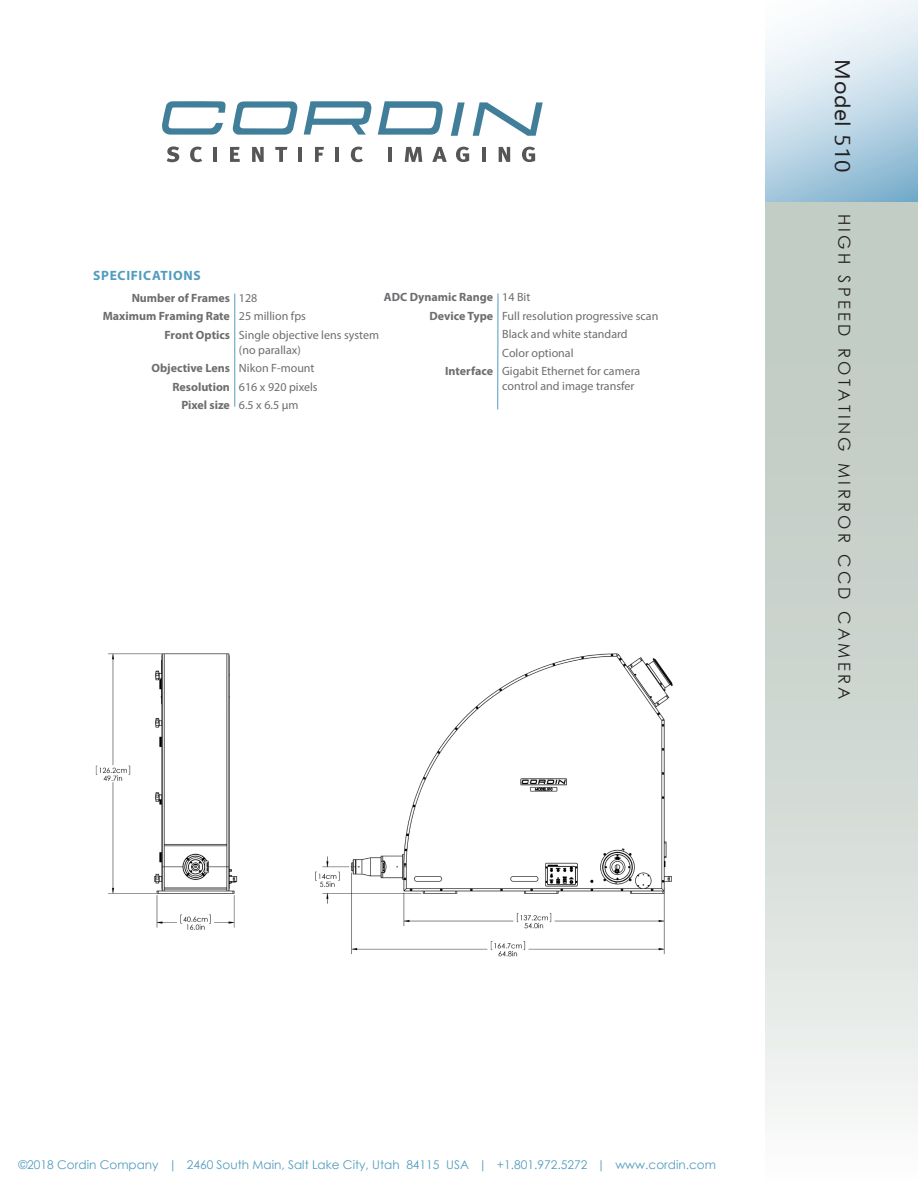
<style>
.page{position:relative;width:918px;height:1188px;background:#fff}
.page>*{position:absolute;margin:0;border:0;box-sizing:border-box;transform-origin:0 0}
.t1{font:21px "Ebrima";letter-spacing:.02em;color:#231f20;scale:1.1 1}
.t2{font:16.5px "Century Gothic";letter-spacing:.2em;color:#231f20}
.t3{font:700 13.5px "Myriad Pro";letter-spacing:.05em;color:#529cbe}
.t4{font:12px/15px "Myriad Pro";color:#6c6d70;text-align:center}
.t5{font:700 12px "Myriad Pro";color:#6c6d70}
.t6{font:12px "Century Gothic";color:#529cbe}
.s1{font-weight:400}
.s2{font-weight:700}
</style>
<div class="page">
<svg style="left:765px;top:0;width:153px;height:202px"></svg>
<div style="left:765px;top:202px;width:153px;height:986px;background:linear-gradient(to bottom,#b7c3ba,#f1f3f2)"></div>
<img style="left:95px;top:653px;width:578px;height:304px">
<hr style="left:234px;top:294px;width:1px;height:113px;background:#529cbe">
<hr style="left:497px;top:293px;width:1px;height:117px;background:#529cbe">
<svg style="left:162px;top:101px;width:64px;height:34px"></svg>
<svg style="left:232px;top:101px;width:66px;height:34px"></svg>
<svg style="left:304px;top:101px;width:68px;height:34px"></svg>
<svg style="left:378px;top:101px;width:65px;height:34px"></svg>
<svg style="left:451px;top:102px;width:14px;height:34px"></svg>
<svg style="left:473px;top:102px;width:70px;height:34px"></svg>
<svg style="left:167px;top:146px;width:12px;height:16px"></svg>
<svg style="left:190px;top:147px;width:12px;height:15px"></svg>
<hr style="left:213px;top:147px;width:4px;height:15px;background:#565755">
<svg style="left:230px;top:147px;width:10px;height:15px"></svg>
<svg style="left:252px;top:147px;width:12px;height:15px"></svg>
<svg style="left:275px;top:147px;width:12px;height:15px"></svg>
<hr style="left:298px;top:147px;width:4px;height:15px;background:#565755">
<svg style="left:315px;top:147px;width:9px;height:15px"></svg>
<hr style="left:335px;top:147px;width:4px;height:15px;background:#565755">
<svg style="left:351px;top:147px;width:12px;height:15px"></svg>
<hr style="left:389px;top:147px;width:3px;height:15px;background:#565755">
<svg style="left:405px;top:147px;width:17px;height:15px"></svg>
<svg style="left:432px;top:147px;width:15px;height:15px"></svg>
<svg style="left:456px;top:147px;width:13px;height:15px"></svg>
<hr style="left:482px;top:147px;width:4px;height:15px;background:#565755">
<svg style="left:499px;top:147px;width:11px;height:15px"></svg>
<svg style="left:522px;top:147px;width:13px;height:15px"></svg>
<p class="t3" style="left:93px;top:267px;width:109px">SPECIFICATIONS</p>
<p class="t5" style="left:132px;top:290px;width:127px">Number of Frames <span class="s1">128</span></p>
<p class="t5" style="left:103px;top:308px;width:205px">Maximum Framing Rate <span class="s1">25 million fps</span></p>
<p class="t4" style="left:165px;top:327px;width:216px"><span class="s2">Front Optics</span> Single objective lens system (no parallax)</p>
<p class="t5" style="left:152px;top:360px;width:165px">Objective Lens <span class="s1">Nikon F-mount</span></p>
<p class="t4" style="left:172px;top:379px;width:147px"><span class="s2">Resolution</span> 616 x 920 pixels</p>
<p class="t5" style="left:181px;top:397px;width:118px">Pixel size <span class="s1">6.5 x 6.5 μm</span></p>
<p class="t5" style="left:384px;top:289px;width:148px">ADC Dynamic Range <span class="s1">14 Bit</span></p>
<p class="t4" style="left:430px;top:308px;width:230px"><span class="s2">Device Type</span> Full resolution progressive scan</p>
<p class="t4" style="left:502px;top:326px;width:127px">Black and white standard</p>
<p class="t4" style="left:502px;top:345px;width:73px">Color optional</p>
<p class="t4" style="left:502px;top:364px;width:140px;text-align:left;text-indent:-57px"><span class="s2">Interface</span> Gigabit Ethernet for camera control and image transfer</p>
<p class="t1" style="left:858px;top:59px;width:104px;rotate:90deg">Model 510</p>
<p class="t2" style="left:856px;top:214px;width:487px;rotate:90deg">HIGH SPEED ROTATING MIRROR CCD CAMERA</p>
<p class="t6" style="left:18px;top:1156px;width:699px">©2018 Cordin Company | 2460 South Main, Salt Lake City, Utah 84115 USA | +1.801.972.5272 | www.cordin.com</p>
</div>
